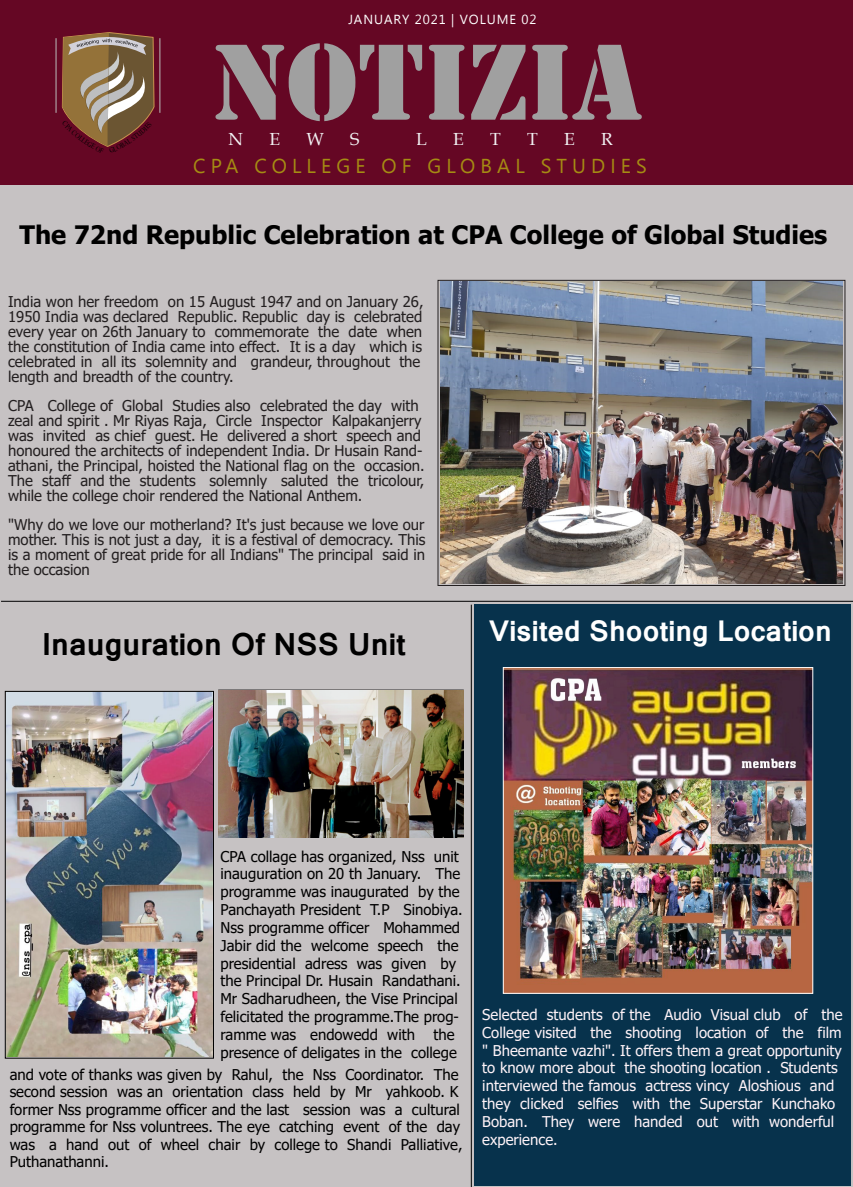
<style>
.page{position:relative;width:853px;height:1187px;background:#fff}
.page>*{position:absolute;margin:0;border:0;box-sizing:border-box;transform-origin:0 0}
.t1{font:112.35px "Stencil";color:#a0a0a0}
.t2{font:700 29.84px "Kartika";color:#000}
.t3{font:700 28px "Kartika";color:#fff}
.t4{font:700 25.38px "Tahoma";color:#000}
.t5{font:20.12px "Nirmala UI";letter-spacing:.255em;color:#a58c13}
.t6{font:17.5px "Book Antiqua";color:#f3f4f5}
.t7{font:14.88px/14.9px "Tahoma";color:#231f20}
.t8{font:14.88px/17.8px "Tahoma";color:#000}
.t9{font:14.88px/17.8px "Tahoma";color:#fdf2f7}
.t10{font:13.12px "Microsoft New Tai Lue";letter-spacing:.07em;color:#fff}
</style>
<div class="page">
<div style="left:0;top:82px;width:853px;height:1105px;background:#c6c2c3"></div>
<div style="left:0;top:0;width:853px;height:184px;background:#650724"></div>
<hr style="left:56px;top:38px;width:1px;height:75px;background:#bbb">
<hr style="left:159px;top:38px;width:1px;height:75px;background:#bbb">
<img style="left:440px;top:282px;width:403px;height:302px">
<div style="left:437px;top:280px;width:408px;height:306px;border:1px solid #231f20"></div>
<hr style="left:1px;top:601px;width:852px;height:1px;background:#000">
<hr style="left:471px;top:605px;width:1px;height:582px;background:#000">
<div style="left:474px;top:605px;width:376px;height:581px;background:#07324c"></div>
<img style="left:505px;top:669px;width:306px;height:323px">
<div style="left:503px;top:667px;width:310px;height:327px;border:1px solid #fff"></div>
<img style="left:219px;top:690px;width:244px;height:147px">
<img style="left:6px;top:692px;width:206px;height:365px">
<svg style="left:61px;top:32px;width:94px;height:153px"></svg>
<p class="t10" style="left:348px;top:12px;width:190px">JANUARY 2021 | VOLUME 02</p>
<h1 class="t1" style="left:211px;top:18px;width:432px">NOTIZIA</h1>
<h3 class="t5" style="left:193px;top:149px;width:455px">CPA COLLEGE OF GLOBAL STUDIES</h3>
<p class="t6" style="left:229px;top:127px;width:16px">N</p>
<p class="t6" style="left:269px;top:127px;width:12px">E</p>
<p class="t6" style="left:306px;top:127px;width:19px">W</p>
<p class="t6" style="left:350px;top:127px;width:11px">S</p>
<p class="t6" style="left:416px;top:127px;width:12px">L</p>
<p class="t6" style="left:453px;top:127px;width:12px">E</p>
<p class="t6" style="left:490px;top:127px;width:12px">T</p>
<p class="t6" style="left:527px;top:127px;width:12px">T</p>
<p class="t6" style="left:564px;top:127px;width:12px">E</p>
<p class="t6" style="left:601px;top:127px;width:13px">R</p>
<h3 class="t4" style="left:19px;top:217px;width:809px">The 72nd Republic Celebration at CPA College of Global Studies</h3>
<p class="t7" style="left:8px;top:295px;width:417px">India won her freedom on 15 August 1947 and on January 26, 1950 India was declared Republic. Republic day is celebrated every year on 26th January to commemorate the date when the constitution of India came into effect. It is a day which is celebrated in all its solemnity and grandeur, throughout the length and breadth of the country.</p>
<p class="t7" style="left:8px;top:399px;width:418px">CPA College of Global Studies also celebrated the day with zeal and spirit . Mr Riyas Raja, Circle Inspector Kalpakanjerry was invited as chief guest. He delivered a short speech and honoured the architects of independent India. Dr Husain Rand&shy;athani, the Principal, hoisted the National flag on the occasion.<br>The staff and the students solemnly saluted the tricolour, while the college choir rendered the National Anthem.</p>
<p class="t7" style="left:8px;top:518px;width:419px;text-align:justify">"Why do we love our motherland? It's just because we love our mother. This is not just a day, it is a festival of democracy. This is a moment of great pride for all Indians" The principal said in the occasion</p>
<h2 class="t2" style="left:42px;top:626px;width:365px">Inauguration Of NSS Unit</h2>
<h3 class="t3" style="left:489px;top:614px;width:344px">Visited Shooting Location</h3>
<p class="t8" style="left:220px;top:848px;width:244px">CPA collage has organized, Nss unit inauguration on 20 th January. The programme was inaugurated by the Panchayath President T.P Sinobiya.<br>Nss programme officer Mohammed Jabir did the welcome speech the presidential adress was given by the Principal Dr. Husain Randathani.<br>Mr Sadharudheen, the Vise Principal felicitated the programme.The prog&shy;ramme was endowedd with</p>
<p class="t8" style="left:220px;top:1026px;width:238px;text-align:right">the<br>presence of deligates in the college</p>
<p class="t8" style="left:10px;top:1066px;width:454px;line-height:17.5px">and vote of thanks was given by Rahul, the Nss Coordinator. The second session was an orientation class held by Mr yahkoob. K former Nss programme officer and the last session was a cultural programme for Nss voluntrees. The eye catching event of the day was a hand out of wheel chair by college to Shandi Palliative, Puthanathanni.</p>
<p class="t9" style="left:482px;top:1006px;width:362px">Selected students of the Audio Visual club of the College visited the shooting location of the film " Bheemante vazhi". It offers them a great opportunity to know more about the shooting location . Students interviewed the famous actress vincy Aloshious and they clicked selfies with the Superstar Kunchako Boban. They were handed out with wonderful experience.</p>
</div>
